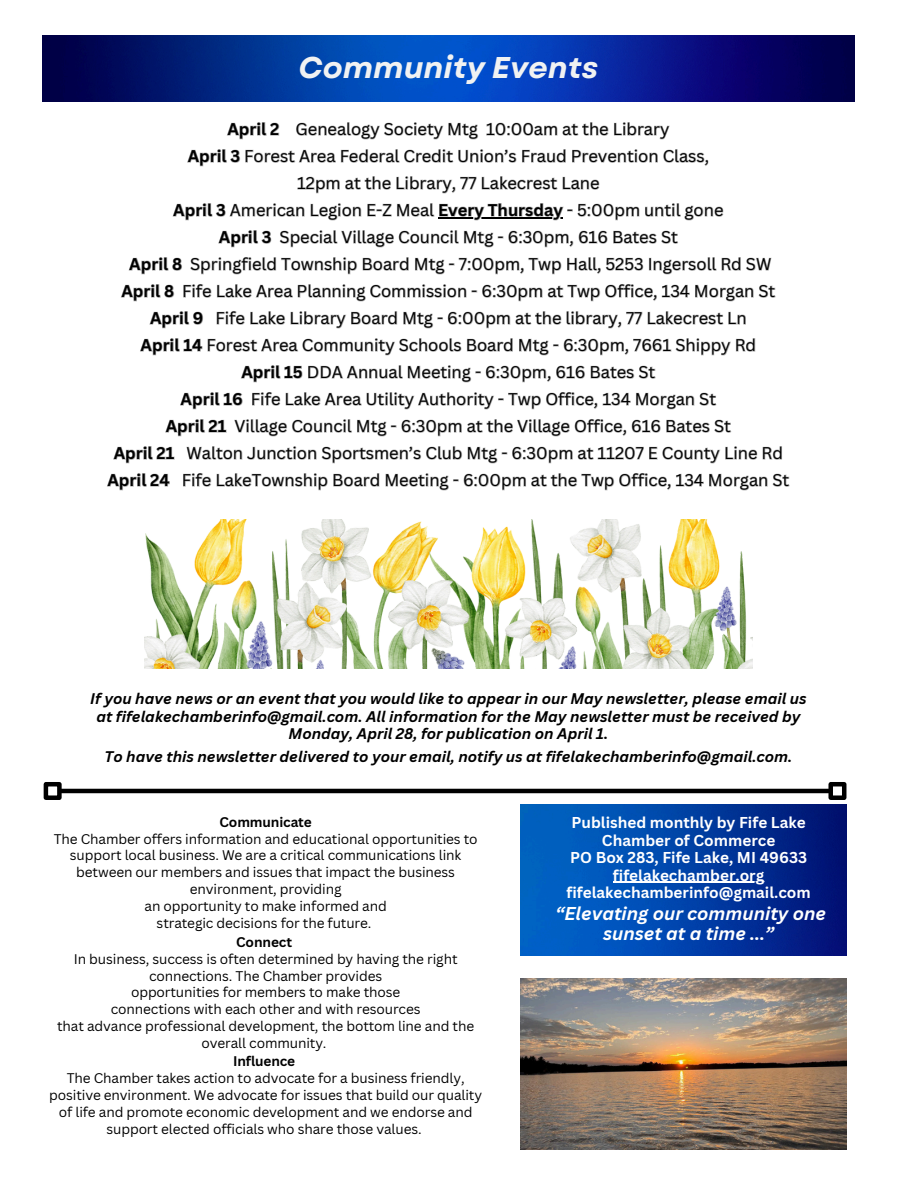
<style>
.page{position:relative;width:918px;height:1188px;background:#fff}
.page>*{position:absolute;margin:0;border:0;box-sizing:border-box;transform-origin:0 0}
.t1{font:italic 700 30px "Garet";color:#f1f2f2}
.t2{font:italic 700 18.15px/20.5px "Canva Sans";color:#fff;text-align:center}
.t3{font:16.5px/27px "Canva Sans";color:#000;text-align:center}
.t4{font:700 15.3px/17.4px "Canva Sans";color:#fff;text-align:center}
.t5{font:italic 700 15px/17.7px "Canva Sans";color:#000;text-align:center}
.t6{font:13.65px/16.8px "Canva Sans";letter-spacing:-.01em;color:#000;text-align:center}
.t7{font:700 13.65px "Canva Sans";letter-spacing:-.01em;color:#000}
.s1{font-weight:700}
</style>
<div class="page">
<img style="left:520px;top:979px;width:327px;height:171px">
<img style="left:520px;top:804px;width:327px;height:151px">
<hr style="left:61px;top:789px;width:769px;height:4px;background:#000">
<div style="left:44px;top:782px;width:18px;height:18px;border:4px solid #000"></div>
<div style="left:828px;top:782px;width:18px;height:18px;border:4px solid #000"></div>
<img style="left:42px;top:35px;width:812px;height:67px">
<img style="left:144px;top:519px;width:609px;height:150px">
<hr style="left:613px;top:881px;width:151px;height:2px;background:#fff">
<svg style="left:227px;top:122px;width:53px;height:18px"></svg>
<svg style="left:296px;top:122px;width:183px;height:18px"></svg>
<svg style="left:486px;top:122px;width:184px;height:18px"></svg>
<svg style="left:187px;top:149px;width:522px;height:18px"></svg>
<svg style="left:297px;top:176px;width:303px;height:18px"></svg>
<svg style="left:172px;top:203px;width:552px;height:18px"></svg>
<svg style="left:218px;top:230px;width:54px;height:18px"></svg>
<svg style="left:280px;top:230px;width:398px;height:18px"></svg>
<svg style="left:128px;top:257px;width:54px;height:18px"></svg>
<svg style="left:190px;top:257px;width:582px;height:18px"></svg>
<svg style="left:121px;top:284px;width:54px;height:18px"></svg>
<svg style="left:183px;top:284px;width:593px;height:18px"></svg>
<svg style="left:149px;top:311px;width:54px;height:18px"></svg>
<svg style="left:216px;top:311px;width:530px;height:18px"></svg>
<svg style="left:140px;top:338px;width:616px;height:18px"></svg>
<svg style="left:241px;top:365px;width:415px;height:18px"></svg>
<svg style="left:180px;top:392px;width:63px;height:18px"></svg>
<svg style="left:252px;top:392px;width:465px;height:18px"></svg>
<svg style="left:165px;top:419px;width:62px;height:18px"></svg>
<svg style="left:234px;top:419px;width:498px;height:18px"></svg>
<svg style="left:113px;top:446px;width:62px;height:18px"></svg>
<svg style="left:186px;top:446px;width:596px;height:18px"></svg>
<svg style="left:107px;top:473px;width:63px;height:18px"></svg>
<svg style="left:183px;top:473px;width:607px;height:18px"></svg>
<hr style="left:438px;top:217px;width:125px;height:1px;background:#000">
<p class="t1" style="left:299px;top:46px;width:301px">Community Events</p>
<p class="t3" style="left:173px;top:115px;width:552px"><span class="s1">April 2</span> Genealogy Society Mtg 10:00am at the Library<br><span class="s1">April 3</span> Forest Area Federal Credit Union’s Fraud Prevention Class, 12pm at the Library, 77 Lakecrest Lane<br><span class="s1">April 3</span> American Legion E-Z Meal <span class="s1">Every Thursday</span> - 5:00pm until gone</p>
<p class="t3" style="left:107px;top:223px;width:683px"><span class="s1">April 3</span> Special Village Council Mtg - 6:30pm, 616 Bates St<br><span class="s1">April 8</span> Springfield Township Board Mtg - 7:00pm, Twp Hall, 5253 Ingersoll Rd SW <span class="s1">April 8</span> Fife Lake Area Planning Commission - 6:30pm at Twp Office, 134 Morgan St <span class="s1">April 9</span> Fife Lake Library Board Mtg - 6:00pm at the library, 77 Lakecrest Ln<br><span class="s1">April 14</span> Forest Area Community Schools Board Mtg - 6:30pm, 7661 Shippy Rd<br><span class="s1">April 15</span> DDA Annual Meeting - 6:30pm, 616 Bates St<br><span class="s1">April 16</span> Fife Lake Area Utility Authority - Twp Office, 134 Morgan St<br><span class="s1">April 21</span> Village Council Mtg - 6:30pm at the Village Office, 616 Bates St<br><span class="s1">April 21</span> Walton Junction Sportsmen’s Club Mtg - 6:30pm at 11207 E County Line Rd <span class="s1">April 24</span> Fife LakeTownship Board Meeting - 6:00pm at the Twp Office, 134 Morgan St</p>
<p class="t5" style="left:90px;top:689px;width:718px">If you have news or an event that you would like to appear in our May newsletter, please email us at fifelakechamberinfo@gmail.com. All information for the May newsletter must be received by<br>Monday, April 28, for publication on April 1.</p>
<h1 class="t5" style="left:104px;top:747px;width:689px">To have this newsletter delivered to your email, notify us at fifelakechamberinfo@gmail.com.</h1>
<h3 class="t7" style="left:220px;top:812px;width:94px">Communicate</h3>
<p class="t6" style="left:54px;top:830px;width:426px">The Chamber offers information and educational opportunities to support local business. We are a critical communications link between our members and issues that impact the business environment, providing</p>
<h4 class="t6" style="left:145px;top:897px;width:244px">an opportunity to make informed and</h4>
<h4 class="t6" style="left:157px;top:914px;width:216px">strategic decisions for the future.</h4>
<p class="t7" style="left:236px;top:932px;width:57px">Connect</p>
<p class="t6" style="left:74px;top:950px;width:385px">In business, success is often determined by having the right connections. The Chamber provides</p>
<p class="t6" style="left:131px;top:984px;width:271px">opportunities for members to make those</p>
<p class="t6" style="left:111px;top:1001px;width:311px">connections with each other and with resources</p>
<p class="t6" style="left:57px;top:1018px;width:419px">that advance professional development, the bottom line and the overall community.</p>
<p class="t7" style="left:233px;top:1052px;width:64px">Influence</p>
<p class="t6" style="left:49px;top:1069px;width:434px">The Chamber takes action to advocate for a business friendly, positive environment. We advocate for issues that build our quality of life and promote economic development and we endorse and support elected officials who share those values.</p>
<p class="t4" style="left:570px;top:814px;width:239px">Published monthly by Fife Lake<br>Chamber of Commerce<br>PO Box 283, Fife Lake, MI 49633</p>
<p class="t4" style="left:567px;top:866px;width:246px">fifelakechamber.org fifelakechamberinfo@gmail.com</p>
<p class="t2" style="left:556px;top:902px;width:272px">“Elevating our community one sunset at a time ...”</p>
</div>
